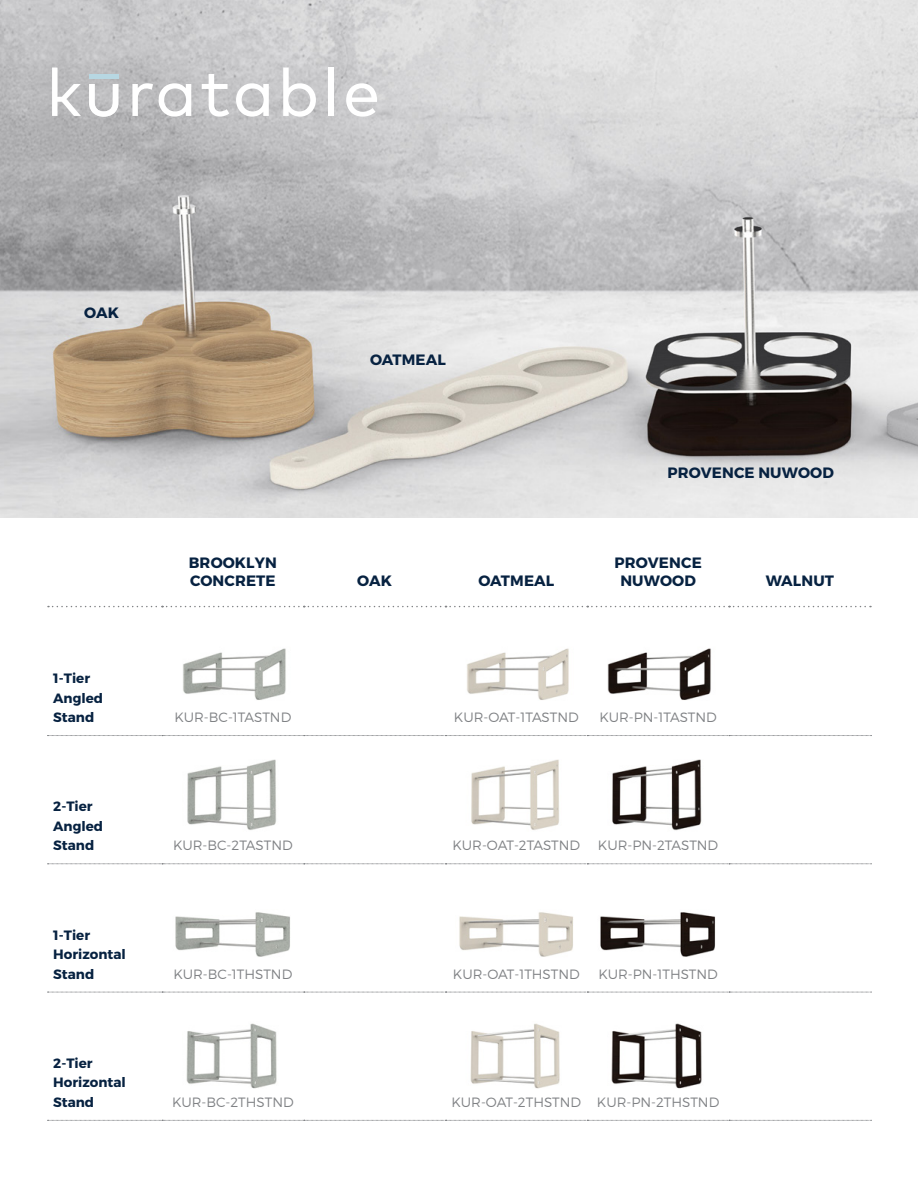
<style>
.page{position:relative;width:918px;height:1188px;background:#fff}
.page>*{position:absolute;margin:0;border:0;box-sizing:border-box;transform-origin:0 0}
.t1{font:700 15px/18px "Montserrat";letter-spacing:.01em;color:#072241}
.t2{font:300 13.5px "Montserrat";color:#808285}
.t3{font:700 13.5px/19.5px "Montserrat";color:#072241}
</style>
<div class="page">
<svg style="left:48px;top:606px;width:823px;height:1px"></svg>
<svg style="left:47px;top:735px;width:825px;height:1px"></svg>
<svg style="left:47px;top:864px;width:825px;height:1px"></svg>
<svg style="left:47px;top:992px;width:825px;height:1px"></svg>
<svg style="left:47px;top:1120px;width:825px;height:1px"></svg>
<img style="left:183px;top:648px;width:103px;height:52px">
<img style="left:467px;top:648px;width:102px;height:52px">
<img style="left:607px;top:648px;width:104px;height:52px">
<img style="left:187px;top:759px;width:89px;height:71px">
<img style="left:471px;top:759px;width:88px;height:71px">
<img style="left:612px;top:759px;width:90px;height:72px">
<img style="left:175px;top:912px;width:115px;height:45px">
<img style="left:459px;top:912px;width:114px;height:45px">
<img style="left:600px;top:912px;width:116px;height:45px">
<img style="left:186px;top:1023px;width:91px;height:66px">
<img style="left:470px;top:1023px;width:90px;height:66px">
<img style="left:611px;top:1023px;width:91px;height:66px">
<img style="left:0;top:0;width:918px;height:517px">
<svg style="left:52px;top:68px;width:29px;height:48px"></svg>
<svg style="left:89px;top:84px;width:29px;height:33px"></svg>
<svg style="left:132px;top:83px;width:21px;height:33px"></svg>
<svg style="left:159px;top:83px;width:32px;height:34px"></svg>
<svg style="left:202px;top:74px;width:27px;height:43px"></svg>
<svg style="left:236px;top:83px;width:33px;height:34px"></svg>
<svg style="left:283px;top:68px;width:33px;height:49px"></svg>
<div style="left:328px;top:68px;width:6px;height:48px;background:#fff"></div>
<svg style="left:346px;top:83px;width:31px;height:34px"></svg>
<div style="left:89px;top:74px;width:29px;height:5px;background:#b7d7e2"></div>
<p class="t1" style="left:84px;top:304px;width:36px">OAK</p>
<p class="t3" style="left:53px;top:669px;width:51px">1-Tier<br>Angled<br>Stand</p>
<p class="t3" style="left:53px;top:797px;width:51px">2-Tier<br>Angled<br>Stand</p>
<p class="t3" style="left:53px;top:925px;width:74px">1-Tier<br>Horizontal<br>Stand</p>
<p class="t3" style="left:53px;top:1053px;width:74px">2-Tier<br>Horizontal<br>Stand</p>
<p class="t1" style="left:189px;top:554px;width:90px">BROOKLYN<br>CONCRETE</p>
<p class="t1" style="left:370px;top:351px;width:77px">OATMEAL</p>
<p class="t1" style="left:357px;top:572px;width:36px">OAK</p>
<p class="t1" style="left:478px;top:572px;width:77px">OATMEAL</p>
<p class="t1" style="left:667px;top:464px;width:168px">PROVENCE NUWOOD</p>
<p class="t1" style="left:614px;top:554px;width:89px;text-align:center">PROVENCE<br>NUWOOD</p>
<p class="t1" style="left:766px;top:572px;width:70px">WALNUT</p>
<p class="t2" style="left:174px;top:709px;width:118px">KUR-BC-1TASTND</p>
<p class="t2" style="left:454px;top:709px;width:126px">KUR-OAT-1TASTND</p>
<p class="t2" style="left:599px;top:709px;width:119px">KUR-PN-1TASTND</p>
<p class="t2" style="left:173px;top:837px;width:121px">KUR-BC-2TASTND</p>
<p class="t2" style="left:453px;top:837px;width:129px">KUR-OAT-2TASTND</p>
<p class="t2" style="left:598px;top:837px;width:122px">KUR-PN-2TASTND</p>
<p class="t2" style="left:173px;top:966px;width:120px">KUR-BC-1THSTND</p>
<p class="t2" style="left:453px;top:966px;width:128px">KUR-OAT-1THSTND</p>
<p class="t2" style="left:598px;top:966px;width:121px">KUR-PN-1THSTND</p>
<p class="t2" style="left:172px;top:1094px;width:123px">KUR-BC-2THSTND</p>
<p class="t2" style="left:452px;top:1094px;width:269px">KUR-OAT-2THSTND KUR-PN-2THSTND</p>
</div>
